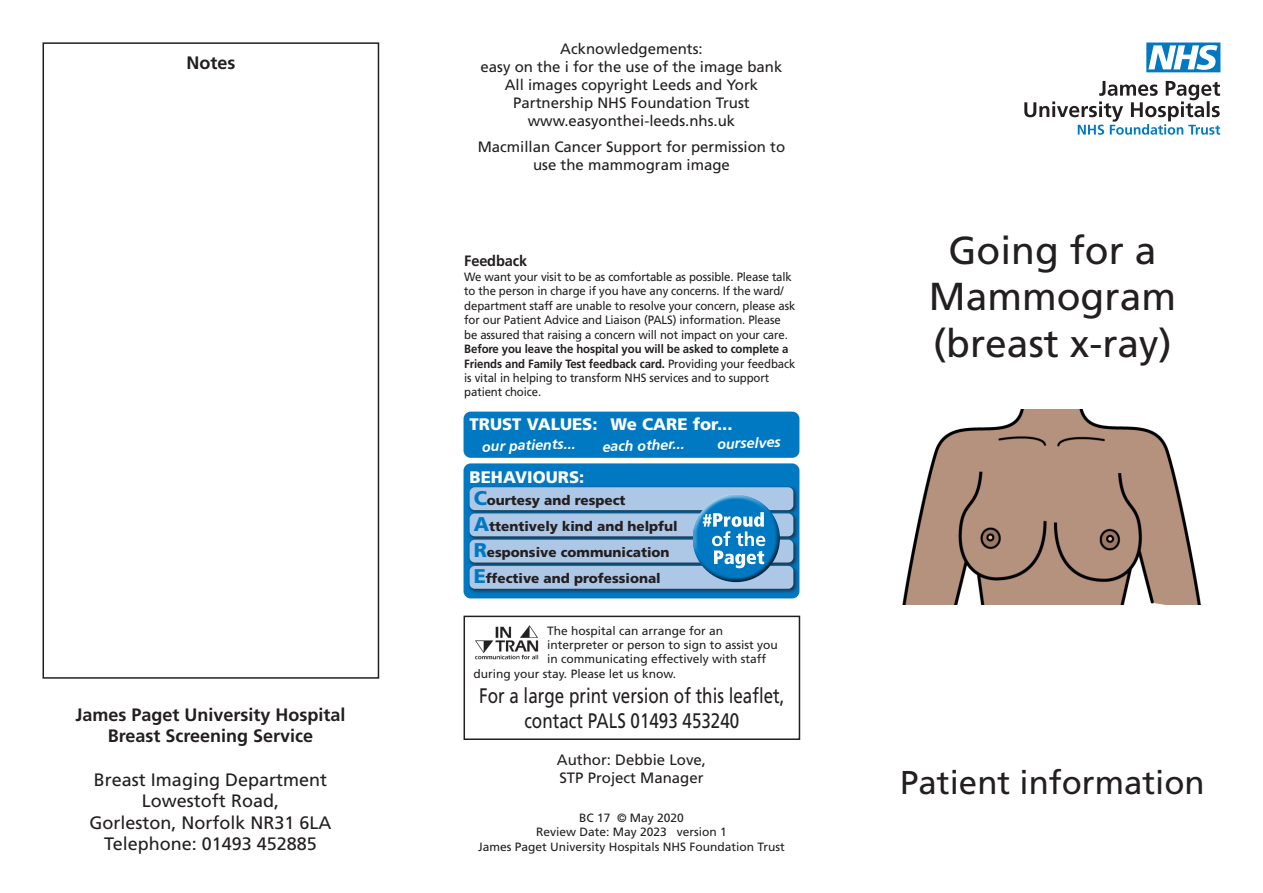
<style>
.page{position:relative;width:1263px;height:893px;background:#fff}
.page>*{position:absolute;margin:0;border:0;box-sizing:border-box;transform-origin:0 0}
.t1{font:39px/46.8px "Frutiger LT Std";color:#231f20;text-align:center}
.t2{font:33px "Frutiger LT Std";color:#231f20}
.t3{font:21px/25.2px "Frutiger LT Std";color:#231f20;text-align:center;scale:.81 1}
.Bullets{font:18px "Frutiger LT Std";color:#231f20}
.Bullets-2{font:700 18px "Frutiger LT Std";color:#231f20}
.t4{font:900 16.65px "Frutiger LT Std";color:#fff}
.Bullets-3{font:15px/18px "Frutiger LT Std";color:#231f20;text-align:center}
.t5{font:700 15px "Frutiger LT Std";letter-spacing:-.01em;color:#231f20}
.t6{font:italic 700 14.25px "Frutiger LT Std";color:#fff}
.t7{font:900 13.5px "Frutiger LT Std";color:#231f20}
.Bullets-4{font:12px/14.4px "Frutiger LT Std";letter-spacing:-.01em;color:#231f20;scale:.95 1}
.Bullets-5{font:12px "Frutiger LT Std";letter-spacing:-.01em;color:#231f20}
.s1{font-weight:700}
.s2{font-size:19.8px;color:#0079c2}
</style>
<div class="page">
<svg style="left:1024px;top:81px;width:196px;height:54px"></svg>
<svg style="left:1146px;top:43px;width:74px;height:29px"></svg>
<img style="left:902px;top:410px;width:299px;height:194px">
<div style="left:43px;top:42px;width:336px;height:637px;border:2px solid #231f20"></div>
<div style="left:463px;top:616px;width:337px;height:124px;border:2px solid #231f20"></div>
<img style="left:475px;top:626px;width:63px;height:33px">
<div style="left:463px;top:412px;width:336px;height:46px;background:#0079c2;border-radius:7px"></div>
<div style="left:463px;top:463px;width:336px;height:135px;background:#0079c2;border-radius:7px"></div>
<div style="left:468px;top:485px;width:331px;height:31px;background:#231f20;opacity:.75"></div>
<div style="left:470px;top:487px;width:323px;height:23px;background:#adc7e7;border-radius:5px"></div>
<div style="left:468px;top:512px;width:331px;height:30px;background:#231f20;opacity:.75"></div>
<div style="left:470px;top:513px;width:323px;height:23px;background:#adc7e7;border-radius:5px"></div>
<div style="left:468px;top:538px;width:331px;height:30px;background:#231f20;opacity:.75"></div>
<div style="left:470px;top:540px;width:323px;height:23px;background:#adc7e7;border-radius:5px"></div>
<div style="left:468px;top:564px;width:331px;height:30px;background:#231f20;opacity:.75"></div>
<div style="left:470px;top:566px;width:323px;height:23px;background:#adc7e7;border-radius:5px"></div>
<div style="left:692px;top:494px;width:86px;height:67px;background:#fff;opacity:.75"></div>
<div style="left:693px;top:508px;width:89px;height:74px;background:#231f20;opacity:.75"></div>
<p class="Bullets-2" style="left:186px;top:52px;width:50px">Notes</p>
<p class="Bullets-2" style="left:75px;top:704px;width:272px">James Paget University Hospital</p>
<p class="Bullets-2" style="left:108px;top:725px;width:207px">Breast Screening Service</p>
<p class="Bullets" style="left:94px;top:769px;width:235px">Breast Imaging Department</p>
<p class="Bullets" style="left:142px;top:790px;width:139px">Lowestoft Road,</p>
<p class="Bullets" style="left:89px;top:812px;width:244px">Gorleston, Norfolk NR31 6LA</p>
<p class="Bullets" style="left:104px;top:834px;width:214px">Telephone: 01493 452885</p>
<p class="Bullets-3" style="left:560px;top:40px;width:144px">Acknowledgements:</p>
<p class="Bullets-3" style="left:481px;top:58px;width:303px">easy on the i for the use of the image bank</p>
<p class="Bullets-3" style="left:505px;top:76px;width:255px">All images copyright Leeds and York<br>Partnership NHS Foundation Trust</p>
<p class="Bullets-3" style="left:528px;top:112px;width:209px">www.easyonthei-leeds.nhs.uk</p>
<p class="Bullets-3" style="left:478px;top:138px;width:309px">Macmillan Cancer Support for permission to</p>
<p class="Bullets-3" style="left:533px;top:156px;width:198px">use the mammogram image</p>
<p class="t5" style="left:464px;top:252px;width:64px">Feedback</p>
<p class="Bullets-4" style="left:464px;top:270px;width:350px">We want your visit to be as comfortable as possible. Please talk to the person in charge if you have any concerns. If the ward/ department staff are unable to resolve your concern, please ask for our Patient Advice and Liaison (PALS) information. Please be assured that raising a concern will not impact on your care.<br><span class="s1">Before you leave the hospital you will be asked to complete a Friends and Family Test feedback card.</span> Providing your feedback is vital in helping to transform NHS services and to support patient choice.</p>
<p class="t4" style="left:470px;top:414px;width:129px">TRUST VALUES:</p>
<p class="t4" style="left:610px;top:414px;width:124px">We CARE for...</p>
<p class="t6" style="left:482px;top:438px;width:95px;rotate:-2deg">our patients...</p>
<p class="t6" style="left:602px;top:438px;width:84px;rotate:-2deg">each other...</p>
<p class="t6" style="left:717px;top:436px;width:65px;rotate:-2deg">ourselves</p>
<p class="t4" style="left:470px;top:467px;width:116px">BEHAVIOURS:</p>
<p class="t7" style="left:474px;top:492px;width:153px"><span class="s2">C</span>ourtesy and respect</p>
<p class="t7" style="left:474px;top:518px;width:206px"><span class="s2">A</span>ttentively kind and helpful</p>
<p class="t7" style="left:474px;top:544px;width:197px"><span class="s2">R</span>esponsive communication</p>
<p class="t7" style="left:474px;top:570px;width:189px"><span class="s2">E</span>ffective and professional</p>
<p class="Bullets-5" style="left:547px;top:623px;width:178px">The hospital can arrange for an</p>
<p class="Bullets-5" style="left:547px;top:638px;width:232px">interpreter or person to sign to assist you</p>
<p class="Bullets-5" style="left:547px;top:652px;width:220px">in communicating effectively with staff</p>
<p class="Bullets-5" style="left:473px;top:667px;width:204px">during your stay. Please let us know.</p>
<p class="t3" style="left:479px;top:683px;width:378px">For a large print version of this leaflet, contact PALS 01493 453240</p>
<p class="Bullets-3" style="left:557px;top:751px;width:151px">Author: Debbie Love,</p>
<p class="Bullets-3" style="left:559px;top:769px;width:146px">STP Project Manager</p>
<p class="Bullets-5" style="left:579px;top:810px;width:106px">BC 17 © May 2020</p>
<p class="Bullets-5" style="left:536px;top:825px;width:192px">Review Date: May 2023 version 1</p>
<p class="Bullets-5" style="left:478px;top:839px;width:308px">James Paget University Hospitals NHS Foundation Trust</p>
<p class="t1" style="left:929px;top:227px;width:249px">Going for a<br>Mammogram</p>
<p class="t1" style="left:933px;top:320px;width:240px">(breast x-ray)</p>
<p class="t2" style="left:900px;top:763px;width:306px">Patient information</p>
</div>
